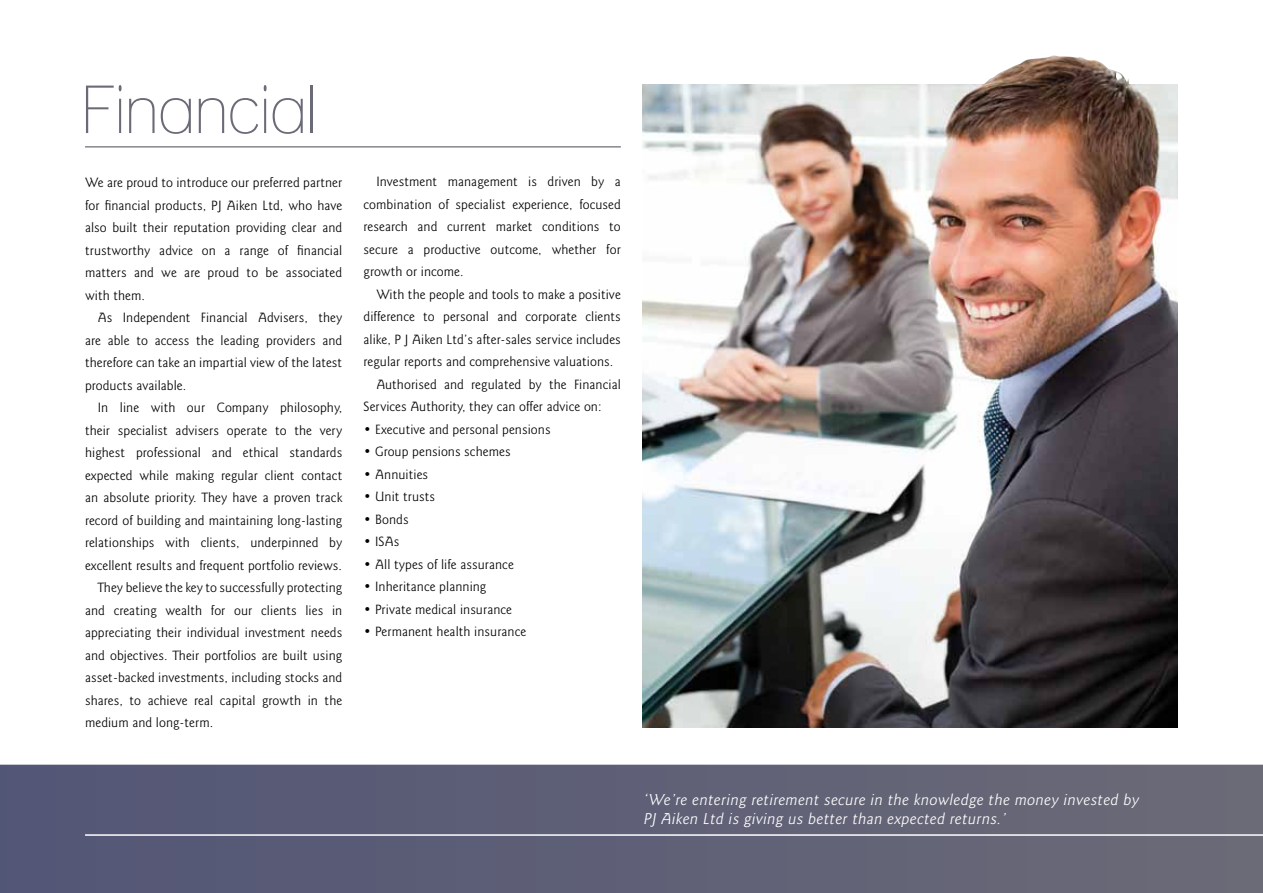
<style>
.page{position:relative;width:1263px;height:893px;background:#fff}
.page>*{position:absolute;margin:0;border:0;box-sizing:border-box;transform-origin:0 0}
.t1{font:condensed 66px "Lane";letter-spacing:-.02em;color:#6b6b78}
.t2{font:italic 300 15.75px/18.9px "Goudy Sans IT Cby BT";color:#fff}
.t3{font:300 13.5px/22.5px "Goudy Sans IT Cby BT";letter-spacing:.005em;color:#000;text-align:justify}
</style>
<div class="page">
<svg style="left:0;top:765px;width:1263px;height:128px;background:#5e5f76"></svg>
<img style="left:642px;top:85px;width:536px;height:643px">
<hr style="left:85px;top:834px;width:1178px;height:2px;background:#fff">
<img style="left:967px;top:55px;width:187px;height:64px">
<hr style="left:85px;top:146px;width:536px;height:2px;background:#888590">
<h1 class="t1" style="left:81px;top:69px;width:238px">Financial</h1>
<p class="t3" style="left:85px;top:171px;width:259px">We are proud to introduce our preferred partner for financial products, PJ Aiken Ltd, who have also built their reputation providing clear and trustworthy advice on a range of financial matters and we are proud to be associated with them.</p>
<p class="t3" style="left:85px;top:306px;width:259px;text-indent:13px">As Independent Financial Advisers, they are able to access the leading providers and therefore can take an impartial view of the latest products available.</p>
<p class="t3" style="left:98px;top:396px;width:246px">In line with our Company philosophy,</p>
<p class="t3" style="left:85px;top:419px;width:259px">their specialist advisers operate to the very</p>
<p class="t3" style="left:85px;top:441px;width:259px">highest professional and ethical standards</p>
<p class="t3" style="left:85px;top:464px;width:259px">expected while making regular client contact</p>
<p class="t3" style="left:85px;top:486px;width:259px">an absolute priority. They have a proven track</p>
<p class="t3" style="left:85px;top:509px;width:259px">record of building and maintaining long-lasting</p>
<p class="t3" style="left:85px;top:531px;width:259px">relationships with clients, underpinned by</p>
<p class="t3" style="left:85px;top:554px;width:259px">excellent results and frequent portfolio reviews.</p>
<p class="t3" style="left:98px;top:576px;width:246px">They believe the key to successfully protecting</p>
<p class="t3" style="left:85px;top:599px;width:259px">and creating wealth for our clients lies in</p>
<p class="t3" style="left:85px;top:621px;width:259px">appreciating their individual investment needs</p>
<p class="t3" style="left:85px;top:644px;width:259px">and objectives. Their portfolios are built using</p>
<p class="t3" style="left:85px;top:666px;width:259px">asset-backed investments, including stocks and</p>
<p class="t3" style="left:85px;top:689px;width:259px">shares, to achieve real capital growth in the</p>
<p class="t3" style="left:85px;top:711px;width:130px">medium and long-term.</p>
<p class="t3" style="left:364px;top:171px;width:259px;text-indent:13px">Investment management is driven by a combination of specialist experience, focused research and current market conditions to secure a productive outcome, whether for growth or income.</p>
<p class="t3" style="left:376px;top:283px;width:246px">With the people and tools to make a positive</p>
<p class="t3" style="left:364px;top:306px;width:259px">difference to personal and corporate clients</p>
<p class="t3" style="left:364px;top:328px;width:259px">alike, P J Aiken Ltd’s after-sales service includes</p>
<p class="t3" style="left:364px;top:351px;width:251px">regular reports and comprehensive valuations.</p>
<p class="t3" style="left:376px;top:373px;width:246px">Authorised and regulated by the Financial</p>
<p class="t3" style="left:364px;top:396px;width:239px">Services Authority, they can offer advice on:</p>
<p class="t3" style="left:364px;top:418px;width:188px">• Executive and personal pensions</p>
<p class="t3" style="left:364px;top:441px;width:149px">• Group pensions schemes</p>
<p class="t3" style="left:364px;top:463px;width:66px">• Annuities</p>
<p class="t3" style="left:364px;top:486px;width:73px">• Unit trusts</p>
<p class="t3" style="left:364px;top:508px;width:47px">• Bonds</p>
<p class="t3" style="left:364px;top:531px;width:37px">• ISAs</p>
<p class="t3" style="left:364px;top:553px;width:152px">• All types of life assurance</p>
<p class="t3" style="left:364px;top:576px;width:124px">• Inheritance planning</p>
<p class="t3" style="left:364px;top:598px;width:150px">• Private medical insurance</p>
<p class="t3" style="left:364px;top:621px;width:164px">• Permanent health insurance</p>
<p class="t2" style="left:643px;top:790px;width:500px">‘We’re entering retirement secure in the knowledge the money invested by<br>PJ Aiken Ltd is giving us better than expected returns.’</p>
</div>
